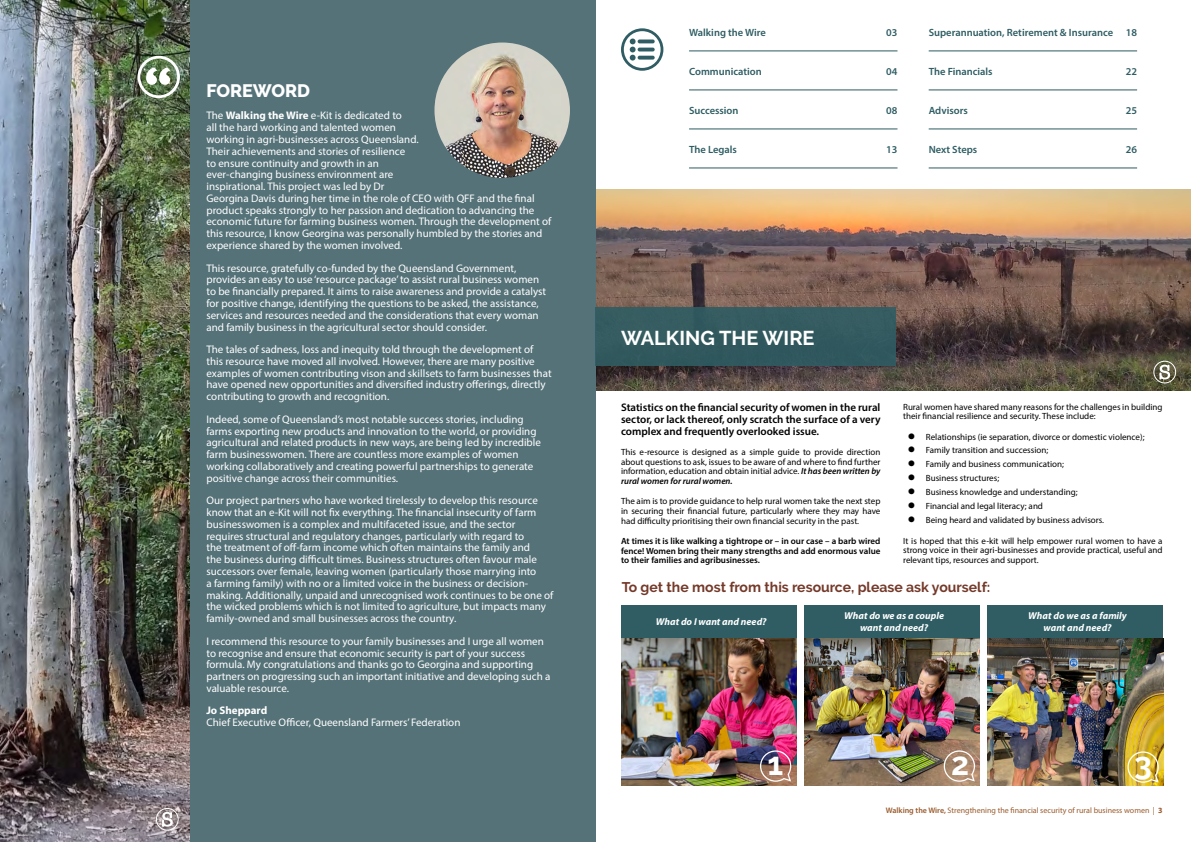
<style>
.page{position:relative;width:1191px;height:842px;background:#fff}
.page>*{position:absolute;margin:0;border:0;box-sizing:border-box;transform-origin:0 0}
.Heading_-_Steps__b{font:700 32px "Raleway";color:#fff}
.Heading_1{font:700 20px "Raleway";color:#fff}
.Heading_1-2{font:800 18px "Raleway";color:#fff}
.Heading_-_Steps__b-2{font:700 14px "Raleway";color:#743929}
.Heading_1-3{font:11px/11.8px "Myriad Pro";color:#fff}
.Paragraph_1{font:600 11px/11.8px "Myriad Pro";color:#000;text-align:justify}
.Speech{font:600 10.5px "Myriad Pro";color:#2f5d63}
.Bullets_2{font:italic 700 10px/12px "Myriad Pro";color:#fff;text-align:center}
.Paragraph_1-2{font:9px/9.6px "Myriad Pro";color:#000;text-align:justify}
.Paragraph_1-3{font:600 9px/9.6px "Myriad Pro";color:#000;text-align:justify}
.t1{font:8px "Myriad Pro";color:#9a5a2b}
.s1{font-weight:700}
.s2{font-weight:600;font-style:italic}
.s3{font-weight:600}
</style>
<div class="page">
<img style="left:595px;top:189px;width:596px;height:201px">
<div style="left:987px;top:605px;width:176px;height:39px;background:#2f5d63"></div>
<div style="left:804px;top:605px;width:176px;height:39px;background:#2f5d63"></div>
<div style="left:621px;top:605px;width:175px;height:39px;background:#2f5d63"></div>
<div style="left:0;top:0;width:595px;height:842px;background:#557278"></div>
<img style="left:0;top:0;width:190px;height:842px">
<svg style="left:138px;top:56px;width:42px;height:42px;background:#8fa087"></svg>
<div style="left:595px;top:307px;width:301px;height:59px;background:#2f5d63"></div>
<img style="left:621px;top:639px;width:175px;height:146px">
<img style="left:804px;top:639px;width:176px;height:146px">
<img style="left:987px;top:639px;width:176px;height:146px">
<svg style="left:759px;top:750px;width:33px;height:32px"></svg>
<svg style="left:943px;top:750px;width:32px;height:32px"></svg>
<svg style="left:1126px;top:751px;width:33px;height:32px"></svg>
<img style="left:434px;top:43px;width:136px;height:135px;border-radius:68px">
<hr style="left:689px;top:50px;width:208px;height:1px;background:#2f5d63">
<hr style="left:689px;top:89px;width:208px;height:1px;background:#2f5d63">
<hr style="left:689px;top:128px;width:208px;height:1px;background:#2f5d63">
<hr style="left:689px;top:167px;width:208px;height:1px;background:#2f5d63">
<hr style="left:928px;top:50px;width:209px;height:1px;background:#2f5d63">
<hr style="left:928px;top:89px;width:209px;height:1px;background:#2f5d63">
<hr style="left:928px;top:128px;width:209px;height:1px;background:#2f5d63">
<hr style="left:928px;top:167px;width:209px;height:1px;background:#2f5d63">
<svg style="left:621px;top:28px;width:42px;height:43px"></svg>
<div style="left:1153px;top:361px;width:23px;height:22px;border:1px solid #fff;border-radius:50%"></div>
<svg style="left:1159px;top:365px;width:11px;height:14px"></svg>
<div style="left:156px;top:808px;width:23px;height:23px;border:1px solid #fff;border-radius:50%"></div>
<svg style="left:162px;top:812px;width:11px;height:15px"></svg>
<p class="Heading_1-2" style="left:206px;top:80px;width:105px">FOREWORD</p>
<p class="Heading_1-3" style="left:206px;top:110px;width:346px">The <span class="s1">Walking the Wire</span> e-Kit is dedicated to<br>all the hard working and talented women<br>working in agri-businesses across Queensland.<br>Their achievements and stories of resilience<br>to ensure continuity and growth in an<br>ever-changing business environment are<br>inspirational. This project was led by Dr<br>Georgina Davis during her time in the role of CEO with QFF and the final product speaks strongly to her passion and dedication to advancing the economic future for farming business women. Through the development of this resource, I know Georgina was personally humbled by the stories and experience shared by the women involved.</p>
<p class="Heading_1-3" style="left:206px;top:262px;width:341px">This resource, gratefully co-funded by the Queensland Government, provides an easy to use ‘resource package’ to assist rural business women to be financially prepared. It aims to raise awareness and provide a catalyst for positive change, identifying the questions to be asked, the assistance, services and resources needed and the considerations that every woman and family business in the agricultural sector should consider.</p>
<p class="Heading_1-3" style="left:206px;top:343px;width:347px">The tales of sadness, loss and inequity told through the development of this resource have moved all involved. However, there are many positive examples of women contributing vison and skillsets to farm businesses that have opened new opportunities and diversified industry offerings, directly contributing to growth and recognition.</p>
<p class="Heading_1-3" style="left:206px;top:413px;width:336px">Indeed, some of Queensland’s most notable success stories, including farms exporting new products and innovation to the world, or providing agricultural and related products in new ways, are being led by incredible farm businesswomen. There are countless more examples of women working collaboratively and creating powerful partnerships to generate positive change across their communities.</p>
<p class="Heading_1-3" style="left:206px;top:495px;width:348px">Our project partners who have worked tirelessly to develop this resource know that an e-Kit will not fix everything. The financial insecurity of farm businesswomen is a complex and multifaceted issue, and the sector requires structural and regulatory changes, particularly with regard to<br>the treatment of off-farm income which often maintains the family and<br>the business during difficult times. Business structures often favour male successors over female, leaving women (particularly those marrying into<br>a farming family) with no or a limited voice in the business or decision&shy;making. Additionally, unpaid and unrecognised work continues to be one of the wicked problems which is not limited to agriculture, but impacts many family-owned and small businesses across the country.</p>
<p class="Heading_1-3" style="left:206px;top:635px;width:346px">I recommend this resource to your family businesses and I urge all women to recognise and ensure that economic security is part of your success formula. My congratulations and thanks go to Georgina and supporting partners on progressing such an important initiative and developing such a valuable resource.</p>
<p class="Heading_1-3" style="left:206px;top:705px;width:255px"><span class="s1">Jo Sheppard<br></span>Chief Executive Officer, Queensland Farmers’ Federation</p>
<p class="Speech" style="left:689px;top:26px;width:78px">Walking the Wire</p>
<p class="Speech" style="left:886px;top:26px;width:13px">03</p>
<p class="Speech" style="left:689px;top:65px;width:74px">Communication</p>
<p class="Speech" style="left:886px;top:65px;width:13px">04</p>
<p class="Speech" style="left:689px;top:104px;width:51px">Succession</p>
<p class="Speech" style="left:886px;top:104px;width:13px">08</p>
<p class="Speech" style="left:689px;top:143px;width:49px">The Legals</p>
<p class="Speech" style="left:886px;top:143px;width:13px">13</p>
<p class="Speech" style="left:928px;top:26px;width:210px">Superannuation, Retirement &amp; Insurance 18</p>
<p class="Speech" style="left:928px;top:65px;width:65px">The Financials</p>
<p class="Speech" style="left:1125px;top:65px;width:13px">22</p>
<p class="Speech" style="left:928px;top:104px;width:41px">Advisors</p>
<p class="Speech" style="left:1125px;top:104px;width:13px">25</p>
<p class="Speech" style="left:928px;top:143px;width:50px">Next Steps</p>
<p class="Speech" style="left:1125px;top:143px;width:13px">26</p>
<p class="Heading_1" style="left:621px;top:327px;width:195px">WALKING THE WIRE</p>
<p class="Paragraph_1" style="left:621px;top:401px;width:261px">Statistics on the financial security of women in the rural sector, or lack thereof, only scratch the surface of a very complex and frequently overlooked issue.</p>
<p class="Paragraph_1-2" style="left:621px;top:447px;width:261px">This e-resource is designed as a simple guide to provide direction about questions to ask, issues to be aware of and where to find further information, education and obtain initial advice. <span class="s2">It has been written by rural women for rural women.</span></p>
<p class="Paragraph_1-2" style="left:621px;top:496px;width:261px">The aim is to provide guidance to help rural women take the next step in securing their financial future, particularly where they may have had difficulty prioritising their own financial security in the past.</p>
<p class="Paragraph_1-3" style="left:621px;top:536px;width:261px">At times it is like walking a tightrope or – in our case – a barb wired fence! Women bring their many strengths and add enormous value to their families and agribusinesses.</p>
<p class="Paragraph_1-2" style="left:903px;top:402px;width:261px">Rural women have shared many reasons for the challenges in building their financial resilience and security. These include:</p>
<p class="Paragraph_1-2" style="left:926px;top:432px;width:220px">Relationships (ie separation, divorce or domestic violence);</p>
<p class="Paragraph_1-2" style="left:926px;top:445px;width:124px">Family transition and succession;</p>
<p class="Paragraph_1-2" style="left:926px;top:459px;width:140px">Family and business communication;</p>
<p class="Paragraph_1-2" style="left:926px;top:473px;width:75px">Business structures;</p>
<p class="Paragraph_1-2" style="left:926px;top:487px;width:153px">Business knowledge and understanding;</p>
<p class="Paragraph_1-2" style="left:926px;top:501px;width:119px">Financial and legal literacy; and</p>
<p class="Paragraph_1-2" style="left:926px;top:515px;width:180px">Being heard and validated by business advisors.</p>
<p class="Paragraph_1-2" style="left:903px;top:536px;width:261px">It is hoped that this e-kit will help empower rural women to have a strong voice in their agri-businesses and provide practical, useful and relevant tips, resources and support.</p>
<p class="Heading_-_Steps__b-2" style="left:621px;top:579px;width:370px">To get the most from this resource, please ask yourself:</p>
<p class="Bullets_2" style="left:656px;top:616px;width:112px">What do I want and need?</p>
<p class="Bullets_2" style="left:844px;top:610px;width:101px">What do we as a couple want and need?</p>
<p class="Bullets_2" style="left:1028px;top:610px;width:100px">What do we as a family want and need?</p>
<p class="Heading_-_Steps__b" style="left:767px;top:745px;width:17px">1</p>
<p class="Heading_-_Steps__b" style="left:951px;top:745px;width:20px">2</p>
<p class="Heading_-_Steps__b" style="left:1134px;top:745px;width:19px">3</p>
<p class="t1" style="left:885px;top:805px;width:278px"><span class="s3">Walking the Wire,</span> Strengthening the financial security of rural business women | <span class="s1">3</span></p>
</div>
